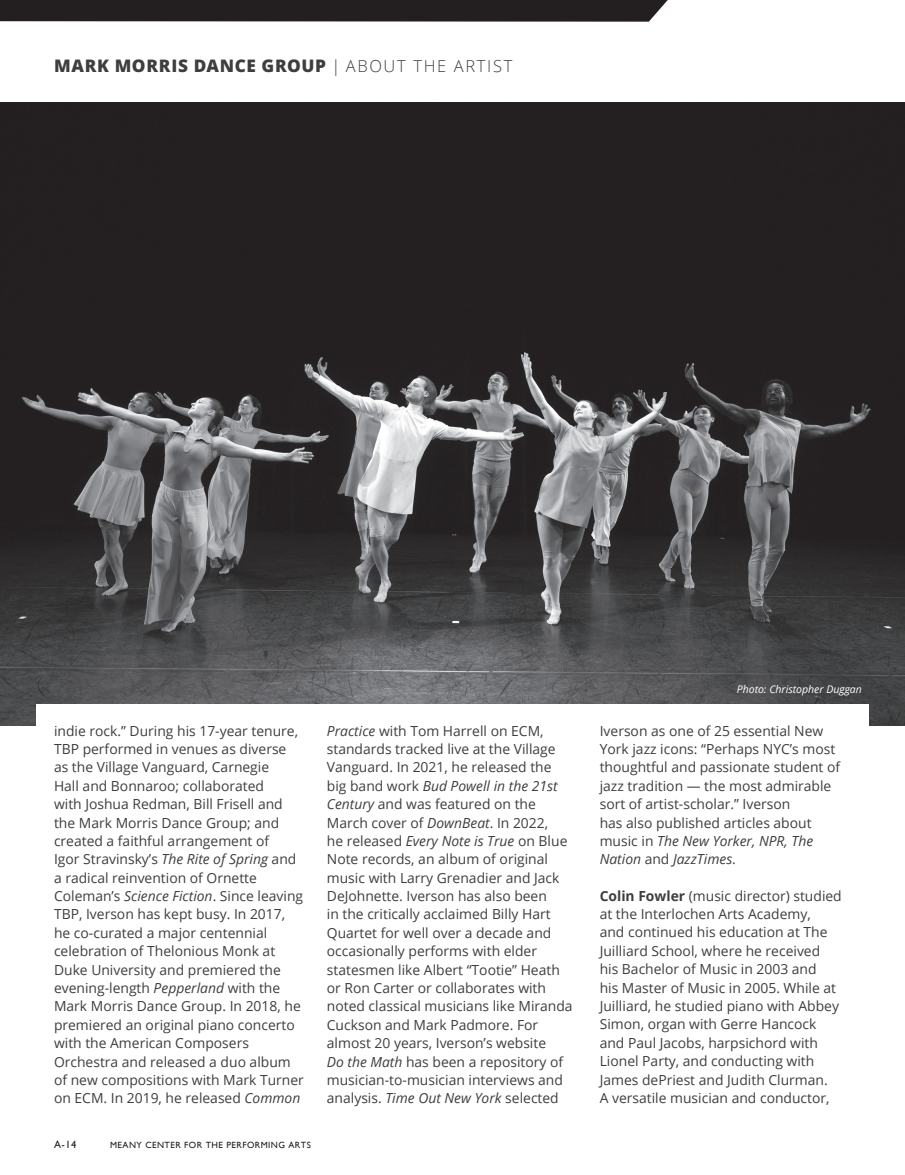
<style>
.page{position:relative;width:905px;height:1175px;background:#fff}
.page>*{position:absolute;margin:0;border:0;box-sizing:border-box;transform-origin:0 0}
.Publication_Header{font:800 17.25px "Open Sans";letter-spacing:.04em;color:#3e3e3f}
.Program_Body_Copy{font:13.8px/18.5px "Open Sans";color:#3e3e3f}
.Photo_credit{font:italic 10.5px "Open Sans";color:#fff}
.Folio{font:10.5px "Gill Sans";color:#231f20}
.Folio-2{font:9px "Gill Sans";letter-spacing:.05em;color:#231f20}
.s1{font-weight:300;font-size:16.5px}
.s2{font-style:italic}
.s3{font-weight:700}
</style>
<div class="page">
<div style="left:0;top:0;width:668px;height:22px;background:#231f20"></div>
<img style="left:0;top:103px;width:904px;height:622px">
<div style="left:36px;top:704px;width:832px;height:82px;background:#fff"></div>
<p class="Publication_Header" style="left:54px;top:53px;width:460px">MARK MORRIS DANCE GROUP <span class="s1">| ABOUT THE ARTIST</span></p>
<p class="Photo_credit" style="left:736px;top:682px;width:127px">Photo: Christopher Duggan</p>
<p class="Program_Body_Copy" style="left:54px;top:721px;width:251px">indie rock.” During his 17-year tenure, TBP performed in venues as diverse as the Village Vanguard, Carnegie<br>Hall and Bonnaroo; collaborated<br>with Joshua Redman, Bill Frisell and the Mark Morris Dance Group; and created a faithful arrangement of<br>Igor Stravinsky’s <span class="s2">The Rite of Spring</span> and a radical reinvention of Ornette Coleman’s <span class="s2">Science Fiction</span>. Since leaving TBP, Iverson has kept busy. In 2017, he co-curated a major centennial celebration of Thelonious Monk at Duke University and premiered the evening-length <span class="s2">Pepperland</span> with the Mark Morris Dance Group. In 2018, he premiered an original piano concerto with the American Composers Orchestra and released a duo album of new compositions with Mark Turner on ECM. In 2019, he released <span class="s2">Common</span></p>
<p class="Program_Body_Copy" style="left:327px;top:721px;width:247px"><span class="s2">Practice</span> with Tom Harrell on ECM, standards tracked live at the Village Vanguard. In 2021, he released the big band work <span class="s2">Bud Powell in the 21st Century</span> and was featured on the March cover of <span class="s2">DownBeat</span>. In 2022,<br>he released <span class="s2">Every Note is True</span> on Blue Note records, an album of original music with Larry Grenadier and Jack DeJohnette. Iverson has also been<br>in the critically acclaimed Billy Hart Quartet for well over a decade and occasionally performs with elder statesmen like Albert “Tootie” Heath or Ron Carter or collaborates with noted classical musicians like Miranda Cuckson and Mark Padmore. For almost 20 years, Iverson’s website<br><span class="s2">Do the Math</span> has been a repository of musician-to-musician interviews and analysis. <span class="s2">Time Out New York</span> selected</p>
<p class="Program_Body_Copy" style="left:599px;top:721px;width:242px">Iverson as one of 25 essential New York jazz icons: “Perhaps NYC’s most thoughtful and passionate student of jazz tradition — the most admirable sort of artist-scholar.” Iverson<br>has also published articles about music in <span class="s2">The New Yorker, NPR, The Nation</span> and <span class="s2">JazzTimes</span>.</p>
<p class="Program_Body_Copy" style="left:599px;top:886px;width:243px"><span class="s3">Colin Fowler</span> (music director) studied at the Interlochen Arts Academy,<br>and continued his education at The Juilliard School, where he received his Bachelor of Music in 2003 and<br>his Master of Music in 2005. While at Juilliard, he studied piano with Abbey Simon, organ with Gerre Hancock and Paul Jacobs, harpsichord with Lionel Party, and conducting with James dePriest and Judith Clurman.<br>A versatile musician and conductor,</p>
<p class="Folio" style="left:54px;top:1138px;width:24px">A-14</p>
<p class="Folio-2" style="left:110px;top:1139px;width:202px">MEANY CENTER FOR THE PERFORMING ARTS</p>
</div>
